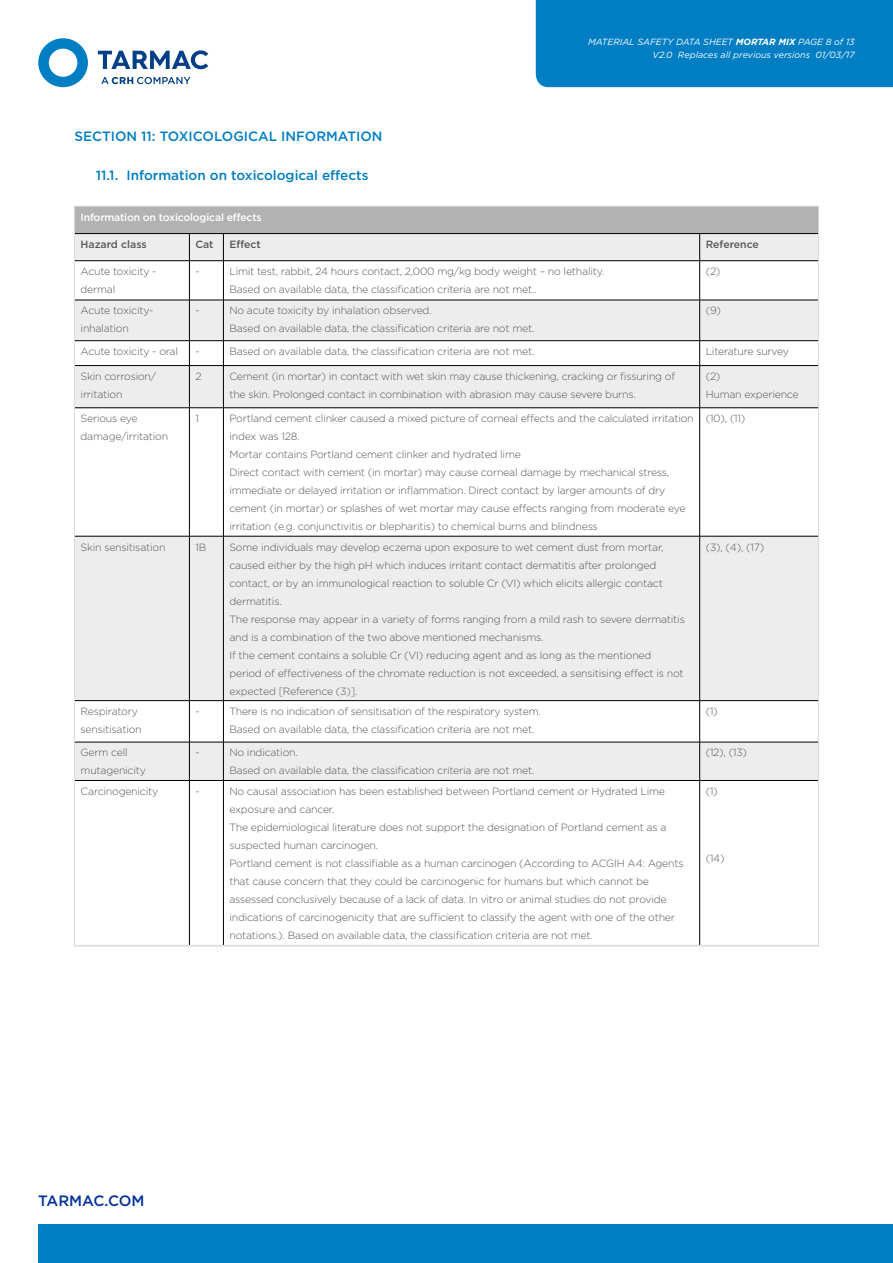
<style>
.page{position:relative;width:893px;height:1263px;background:#fff}
.page>*{position:absolute;margin:0;border:0;box-sizing:border-box;transform-origin:0 0}
.t1{font:500 15px "Gotham";color:#039}
.t2{font:500 13.5px "Gotham";color:#007ec3}
.t3{font:300 10.5px/18px "Gotham";letter-spacing:-.02em;color:#575756}
.t4{font:500 10.5px "Gotham";letter-spacing:-.02em;color:#fff}
.t5{font:500 10.5px "Gotham";color:#575756}
.t6{font:italic 9px/12.9px "Gotham";color:#fff;text-align:right}
.s1{font-weight:700}
</style>
<div class="page">
<div style="left:38px;top:1225px;width:855px;height:38px;background:#007ec3"></div>
<svg style="left:101px;top:77px;width:90px;height:7px"></svg>
<svg style="left:98px;top:50px;width:110px;height:19px"></svg>
<svg style="left:38px;top:38px;width:50px;height:49px"></svg>
<div style="left:536px;top:0;width:357px;height:87px;background:#007ec3"></div>
<div style="left:75px;top:206px;width:744px;height:28px;background:#b3b2b2"></div>
<div style="left:76px;top:234px;width:741px;height:26px;background:#ededed"></div>
<svg style="left:76px;top:261px;width:741px;height:683px"></svg>
<hr style="left:75px;top:233px;width:114px;height:1px;background:#000">
<hr style="left:189px;top:233px;width:34px;height:1px;background:#000">
<svg style="left:189px;top:234px;width:1px;height:26px"></svg>
<hr style="left:223px;top:233px;width:477px;height:1px;background:#000">
<svg style="left:223px;top:234px;width:1px;height:26px"></svg>
<hr style="left:700px;top:233px;width:119px;height:1px;background:#000">
<svg style="left:699px;top:234px;width:1px;height:26px"></svg>
<hr style="left:75px;top:260px;width:114px;height:1px;background:#000">
<hr style="left:189px;top:260px;width:34px;height:1px;background:#000">
<hr style="left:189px;top:261px;width:1px;height:39px;background:#000">
<hr style="left:223px;top:260px;width:477px;height:1px;background:#000">
<hr style="left:223px;top:261px;width:1px;height:39px;background:#000">
<hr style="left:700px;top:260px;width:119px;height:1px;background:#000">
<hr style="left:699px;top:261px;width:1px;height:39px;background:#000">
<hr style="left:75px;top:300px;width:114px;height:1px;background:#000">
<hr style="left:189px;top:300px;width:34px;height:1px;background:#000">
<hr style="left:189px;top:300px;width:1px;height:40px;background:#000">
<hr style="left:223px;top:300px;width:477px;height:1px;background:#000">
<hr style="left:223px;top:300px;width:1px;height:40px;background:#000">
<hr style="left:700px;top:300px;width:119px;height:1px;background:#000">
<hr style="left:699px;top:300px;width:1px;height:40px;background:#000">
<hr style="left:75px;top:340px;width:114px;height:1px;background:#000">
<hr style="left:189px;top:340px;width:34px;height:1px;background:#000">
<svg style="left:189px;top:341px;width:1px;height:24px"></svg>
<hr style="left:223px;top:340px;width:477px;height:1px;background:#000">
<svg style="left:223px;top:341px;width:1px;height:24px"></svg>
<hr style="left:700px;top:340px;width:119px;height:1px;background:#000">
<svg style="left:699px;top:341px;width:1px;height:24px"></svg>
<hr style="left:75px;top:365px;width:114px;height:1px;background:#000">
<hr style="left:189px;top:365px;width:34px;height:1px;background:#000">
<hr style="left:223px;top:365px;width:477px;height:1px;background:#000">
<hr style="left:223px;top:366px;width:1px;height:42px;background:#000">
<hr style="left:700px;top:365px;width:119px;height:1px;background:#000">
<hr style="left:699px;top:366px;width:1px;height:42px;background:#000">
<hr style="left:75px;top:407px;width:114px;height:1px;background:#000">
<hr style="left:189px;top:407px;width:34px;height:1px;background:#000">
<hr style="left:223px;top:407px;width:477px;height:1px;background:#000">
<hr style="left:223px;top:408px;width:1px;height:128px;background:#000">
<hr style="left:700px;top:407px;width:119px;height:1px;background:#000">
<hr style="left:699px;top:408px;width:1px;height:128px;background:#000">
<hr style="left:75px;top:536px;width:114px;height:1px;background:#000">
<hr style="left:189px;top:536px;width:34px;height:1px;background:#000">
<hr style="left:223px;top:536px;width:477px;height:1px;background:#000">
<hr style="left:223px;top:536px;width:1px;height:164px;background:#000">
<hr style="left:700px;top:536px;width:119px;height:1px;background:#000">
<hr style="left:699px;top:536px;width:1px;height:164px;background:#000">
<hr style="left:75px;top:700px;width:114px;height:1px;background:#000">
<hr style="left:189px;top:700px;width:34px;height:1px;background:#000">
<hr style="left:223px;top:700px;width:477px;height:1px;background:#000">
<hr style="left:223px;top:701px;width:1px;height:41px;background:#000">
<hr style="left:700px;top:700px;width:119px;height:1px;background:#000">
<hr style="left:699px;top:701px;width:1px;height:41px;background:#000">
<hr style="left:75px;top:742px;width:114px;height:1px;background:#000">
<hr style="left:189px;top:742px;width:34px;height:1px;background:#000">
<hr style="left:223px;top:742px;width:477px;height:1px;background:#000">
<hr style="left:223px;top:742px;width:1px;height:38px;background:#000">
<hr style="left:700px;top:742px;width:119px;height:1px;background:#000">
<hr style="left:699px;top:742px;width:1px;height:38px;background:#000">
<hr style="left:75px;top:780px;width:114px;height:1px;background:#000">
<hr style="left:189px;top:780px;width:34px;height:1px;background:#000">
<hr style="left:223px;top:780px;width:477px;height:1px;background:#000">
<hr style="left:223px;top:781px;width:1px;height:164px;background:#000">
<hr style="left:700px;top:780px;width:119px;height:1px;background:#000">
<hr style="left:699px;top:781px;width:1px;height:164px;background:#000">
<hr style="left:189px;top:366px;width:1px;height:42px;background:#000">
<hr style="left:189px;top:408px;width:1px;height:128px;background:#000">
<hr style="left:189px;top:536px;width:1px;height:164px;background:#000">
<hr style="left:189px;top:701px;width:1px;height:41px;background:#000">
<hr style="left:189px;top:742px;width:1px;height:38px;background:#000">
<hr style="left:189px;top:781px;width:1px;height:164px;background:#000">
<p class="t2" style="left:74px;top:127px;width:310px">SECTION 11: TOXICOLOGICAL INFORMATION</p>
<p class="t2" style="left:96px;top:166px;width:274px">11.1. Information on toxicological effects</p>
<p class="t6" style="left:588px;top:36px;width:268px">MATERIAL SAFETY DATA SHEET <span class="s1">MORTAR MIX</span> PAGE 8 of 13<br>V2.0 Replaces all previous versions 01/03/17</p>
<p class="t4" style="left:81px;top:210px;width:183px">Information on toxicological effects</p>
<p class="t5" style="left:81px;top:237px;width:68px">Hazard class</p>
<p class="t5" style="left:195px;top:237px;width:20px">Cat</p>
<p class="t5" style="left:229px;top:237px;width:33px">Effect</p>
<p class="t5" style="left:706px;top:237px;width:55px">Reference</p>
<p class="t3" style="left:81px;top:262px;width:77px">Acute toxicity - dermal</p>
<p class="t3" style="left:195px;top:262px;width:6px">-</p>
<p class="t3" style="left:229px;top:262px;width:376px">Limit test, rabbit, 24 hours contact, 2,000 mg/kg body weight – no lethality.<br>Based on available data, the classification criteria are not met..</p>
<p class="t3" style="left:706px;top:262px;width:16px">(2)</p>
<p class="t3" style="left:81px;top:301px;width:74px">Acute toxicity&shy;inhalation</p>
<p class="t3" style="left:195px;top:301px;width:6px">-</p>
<p class="t3" style="left:229px;top:301px;width:307px">No acute toxicity by inhalation observed.<br>Based on available data, the classification criteria are not met.</p>
<p class="t3" style="left:706px;top:301px;width:17px">(9)</p>
<p class="t3" style="left:81px;top:342px;width:99px">Acute toxicity - oral</p>
<p class="t3" style="left:195px;top:342px;width:6px">-</p>
<p class="t3" style="left:229px;top:342px;width:307px">Based on available data, the classification criteria are not met.</p>
<p class="t3" style="left:706px;top:342px;width:85px">Literature survey</p>
<p class="t3" style="left:81px;top:367px;width:77px">Skin corrosion/ irritation</p>
<p class="t3" style="left:195px;top:367px;width:8px">2</p>
<p class="t3" style="left:229px;top:367px;width:447px">Cement (in mortar) in contact with wet skin may cause thickening, cracking or fissuring of the skin. Prolonged contact in combination with abrasion may cause severe burns.</p>
<p class="t3" style="left:706px;top:367px;width:95px">(2)<br>Human experience</p>
<p class="t3" style="left:81px;top:409px;width:89px">Serious eye damage/irritation</p>
<p class="t3" style="left:195px;top:409px;width:5px">1</p>
<p class="t3" style="left:229px;top:409px;width:466px">Portland cement clinker caused a mixed picture of corneal effects and the calculated irritation index was 128.<br>Mortar contains Portland cement clinker and hydrated lime<br>Direct contact with cement (in mortar) may cause corneal damage by mechanical stress, immediate or delayed irritation or inflammation. Direct contact by larger amounts of dry cement (in mortar) or splashes of wet mortar may cause effects ranging from moderate eye irritation (e.g. conjunctivitis or blepharitis) to chemical burns and blindness</p>
<p class="t3" style="left:706px;top:409px;width:41px">(10), (11)</p>
<p class="t3" style="left:81px;top:538px;width:86px">Skin sensitisation</p>
<p class="t3" style="left:195px;top:538px;width:12px">1B</p>
<p class="t3" style="left:229px;top:538px;width:457px">Some individuals may develop eczema upon exposure to wet cement dust from mortar, caused either by the high pH which induces irritant contact dermatitis after prolonged contact, or by an immunological reaction to soluble Cr (VI) which elicits allergic contact dermatitis.<br>The response may appear in a variety of forms ranging from a mild rash to severe dermatitis and is a combination of the two above mentioned mechanisms.<br>If the cement contains a soluble Cr (VI) reducing agent and as long as the mentioned period of effectiveness of the chromate reduction is not exceeded, a sensitising effect is not expected [Reference (3)].</p>
<p class="t3" style="left:706px;top:537px;width:60px">(3), (4), (17)</p>
<p class="t3" style="left:81px;top:702px;width:63px">Respiratory sensitisation</p>
<p class="t3" style="left:195px;top:702px;width:6px">-</p>
<p class="t3" style="left:229px;top:702px;width:313px">There is no indication of sensitisation of the respiratory system.<br>Based on available data, the classification criteria are not met.</p>
<p class="t3" style="left:706px;top:702px;width:14px">(1)</p>
<p class="t3" style="left:81px;top:743px;width:67px">Germ cell mutagenicity</p>
<p class="t3" style="left:195px;top:743px;width:6px">-</p>
<p class="t3" style="left:229px;top:743px;width:307px">No indication.<br>Based on available data, the classification criteria are not met.</p>
<p class="t3" style="left:706px;top:743px;width:43px">(12), (13)</p>
<p class="t3" style="left:81px;top:782px;width:79px">Carcinogenicity</p>
<p class="t3" style="left:195px;top:782px;width:6px">-</p>
<p class="t3" style="left:229px;top:782px;width:456px">No causal association has been established between Portland cement or Hydrated Lime exposure and cancer.<br>The epidemiological literature does not support the designation of Portland cement as a suspected human carcinogen.<br>Portland cement is not classifiable as a human carcinogen (According to ACGIH A4: Agents that cause concern that they could be carcinogenic for humans but which cannot be assessed conclusively because of a lack of data. In vitro or animal studies do not provide indications of carcinogenicity that are sufficient to classify the agent with one of the other notations.). Based on available data, the classification criteria are not met.</p>
<p class="t3" style="left:706px;top:782px;width:14px">(1)</p>
<p class="t3" style="left:706px;top:848px;width:20px">(14)</p>
<h1 class="t1" style="left:38px;top:1190px;width:108px">TARMAC.COM</h1>
</div>
